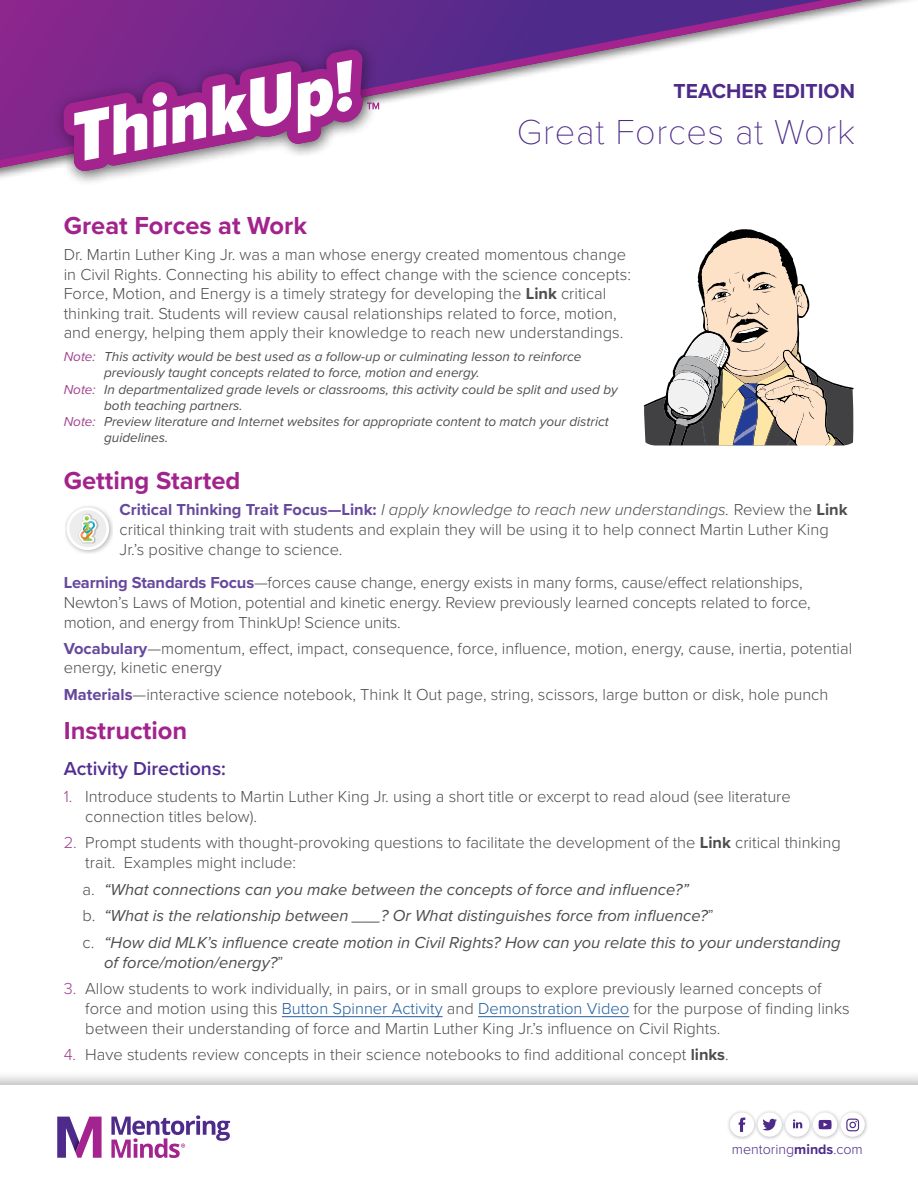
<style>
.page{position:relative;width:918px;height:1188px;background:#fff}
.page>*{position:absolute;margin:0;border:0;box-sizing:border-box;transform-origin:0 0}
.t1{font:100 36px "Proxima Nova T";letter-spacing:.02em;color:#4e2b8a}
.t2{font:700 25.5px "Proxima Nova";color:#a3238d}
.t3{font:700 21px "Proxima Nova";color:#4e2b8a}
.t4{font:600 19.5px "Proxima Nova";color:#522e91}
.t5{font:300 16.5px/19.8px "Proxima Nova";color:#4d4d4f}
.t6{font:italic 16.5px/26.5px "Proxima Nova";color:#4d4d4f}
.t7{font:300 14.25px "Proxima Nova";color:#4e2b8a}
.t8{font:italic 13.5px "Proxima Nova";color:#4d4d4f}
.s1{font-weight:700}
.s2{color:#9f4490}
.s3{font-weight:700;color:#66489d}
.s4{font-style:italic}
.s5{font-weight:300;font-style:normal}
.s6{color:#215e9e}
</style>
<div class="page">
<div style="left:0;top:1070px;width:918px;height:118px;background:#000;opacity:.3"></div>
<div style="left:0;top:1085px;width:918px;height:103px;background:#fff"></div>
<div style="left:727px;top:1109px;width:143px;height:33px;background:#000;opacity:.3"></div>
<div style="left:758px;top:1112px;width:24px;height:25px;background:#fff;border-radius:50%"></div>
<svg style="left:762px;top:1119px;width:15px;height:12px"></svg>
<div style="left:730px;top:1112px;width:24px;height:25px;background:#fff;border-radius:50%"></div>
<svg style="left:739px;top:1117px;width:6px;height:15px"></svg>
<div style="left:785px;top:1112px;width:24px;height:25px;background:#fff;border-radius:50%"></div>
<svg style="left:793px;top:1119px;width:9px;height:9px"></svg>
<div style="left:841px;top:1112px;width:24px;height:25px;background:#fff;border-radius:50%"></div>
<svg style="left:846px;top:1119px;width:13px;height:12px"></svg>
<div style="left:813px;top:1112px;width:24px;height:25px;background:#fff;border-radius:50%"></div>
<svg style="left:819px;top:1120px;width:13px;height:9px"></svg>
<svg style="left:111px;top:1115px;width:119px;height:43px"></svg>
<svg style="left:57px;top:1117px;width:45px;height:41px"></svg>
<svg style="left:0;top:0;width:911px;height:176px"></svg>
<div style="left:52px;top:39px;width:326px;height:147px;background:#000;opacity:.4"></div>
<svg style="left:64px;top:49px;width:315px;height:122px"></svg>
<hr style="left:282px;top:1016px;width:161px;height:1px;background:#215e9e">
<hr style="left:478px;top:1016px;width:151px;height:1px;background:#215e9e">
<img style="left:65px;top:506px;width:48px;height:47px">
<svg style="left:67px;top:507px;width:42px;height:43px"></svg>
<svg style="left:721px;top:229px;width:52px;height:9px"></svg>
<svg style="left:644px;top:238px;width:210px;height:208px"></svg>
<p class="t3" style="left:674px;top:76px;width:183px">TEACHER EDITION</p>
<h1 class="t1" style="left:517px;top:105px;width:340px">Great Forces at Work</h1>
<h2 class="t2" style="left:64px;top:206px;width:245px">Great Forces at Work</h2>
<p class="t5" style="left:64px;top:244px;width:569px">Dr. Martin Luther King Jr. was a man whose energy created momentous change in Civil Rights. Connecting his ability to effect change with the science concepts:<br>Force, Motion, and Energy is a timely strategy for developing the <span class="s1">Link</span> critical thinking trait. Students will review causal relationships related to force, motion, and energy, helping them apply their knowledge to reach new understandings.</p>
<p class="t8" style="left:64px;top:347px;width:519px"><span class="s2">Note:</span> This activity would be best used as a follow-up or culminating lesson to reinforce</p>
<p class="t8" style="left:104px;top:363px;width:377px">previously taught concepts related to force, motion and energy.</p>
<p class="t8" style="left:64px;top:379px;width:555px"><span class="s2">Note:</span> In departmentalized grade levels or classrooms, this activity could be split and used by</p>
<p class="t8" style="left:104px;top:395px;width:140px">both teaching partners.</p>
<p class="t8" style="left:64px;top:411px;width:547px"><span class="s2">Note:</span> Preview literature and Internet websites for appropriate content to match your district</p>
<p class="t8" style="left:104px;top:428px;width:66px">guidelines.</p>
<h2 class="t2" style="left:64px;top:461px;width:178px">Getting Started</h2>
<p class="t5" style="left:120px;top:499px;width:729px"><span class="s3">Critical Thinking Trait Focus—Link:</span> <span class="s4">I apply knowledge to reach new understandings.</span> Review the <span class="s1">Link </span>critical thinking trait with students and explain they will be using it to help connect Martin Luther King<br>Jr.’s positive change to science.</p>
<p class="t5" style="left:64px;top:572px;width:748px"><span class="s3">Learning Standards Focus</span>—forces cause change, energy exists in many forms, cause/effect relationships,<br>Newton’s Laws of Motion, potential and kinetic energy. Review previously learned concepts related to force, motion, and energy from ThinkUp! Science units.</p>
<p class="t5" style="left:64px;top:638px;width:790px"><span class="s3">Vocabulary</span>—momentum, effect, impact, consequence, force, influence, motion, energy, cause, inertia, potential energy, kinetic energy</p>
<p class="t5" style="left:64px;top:683px;width:766px"><span class="s3">Materials</span>—interactive science notebook, Think It Out page, string, scissors, large button or disk, hole punch</p>
<h2 class="t2" style="left:64px;top:712px;width:125px">Instruction</h2>
<p class="t4" style="left:64px;top:754px;width:164px">Activity Directions:</p>
<p class="t5" style="left:85px;top:786px;width:707px;text-indent:-22px"><span class="s2">1.</span> Introduce students to Martin Luther King Jr. using a short title or excerpt to read aloud (see literature connection titles below).</p>
<p class="t5" style="left:85px;top:832px;width:757px;text-indent:-22px"><span class="s2">2.</span> Prompt students with thought-provoking questions to facilitate the development of the <span class="s1">Link</span> critical thinking trait. Examples might include:</p>
<p class="t6" style="left:83px;top:875px;width:760px"><span class="s5">a.</span> “What connections can you make between the concepts of force and influence?”<br><span class="s5">b.</span> “What is the relationship between ___? Or What distinguishes force from influence?<span class="s5">”<br>c.</span> “How did MLK’s influence create motion in Civil Rights? How can you relate this to your understanding</p>
<p class="t6" style="left:104px;top:948px;width:181px">of force/motion/energy?<span class="s5">”</span></p>
<p class="t5" style="left:85px;top:978px;width:766px;text-indent:-22px"><span class="s2">3.</span> Allow students to work individually, in pairs, or in small groups to explore previously learned concepts of force and motion using this <span class="s6">Button Spinner Activity</span> and <span class="s6">Demonstration Video</span> for the purpose of finding links between their understanding of force and Martin Luther King Jr.’s influence on Civil Rights.</p>
<p class="t5" style="left:64px;top:1044px;width:667px"><span class="s2">4.</span> Have students review concepts in their science notebooks to find additional concept <span class="s1">links</span>.</p>
<p class="t7" style="left:732px;top:1139px;width:133px">mentoring<span class="s1">minds</span>.com</p>
</div>
